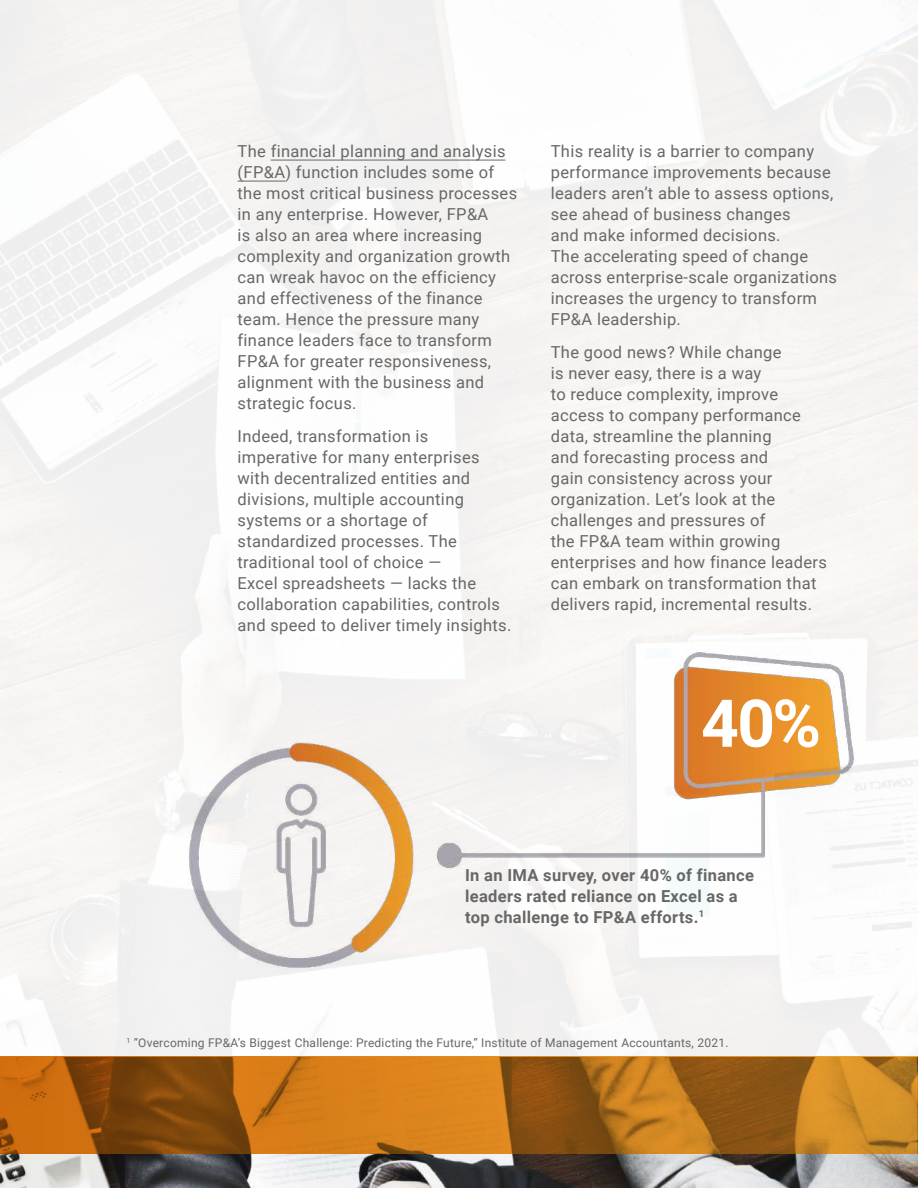
<style>
.page{position:relative;width:918px;height:1188px;background:#fff}
.page>*{position:absolute;margin:0;border:0;box-sizing:border-box;transform-origin:0 0}
.t1{font:700 66px "Roboto";color:#fff}
.t2{font:16.5px/21px "Roboto";letter-spacing:.02em;color:#666766}
.t3{font:700 16.5px/21px "Roboto";letter-spacing:.02em;color:#666766}
.t4{font:12px "Roboto";letter-spacing:.02em;color:#666766}
</style>
<div class="page">
<img style="left:1px;top:1154px;width:917px;height:34px">
<div style="left:0;top:0;width:918px;height:1057px;background:#f7f5f3"></div>
<svg style="left:0;top:1057px;width:918px;height:97px;background:#b26a17"></svg>
<hr style="left:271px;top:160px;width:234px;height:1px;background:#666766">
<hr style="left:238px;top:181px;width:47px;height:1px;background:#666766">
<img style="left:149px;top:742px;width:284px;height:252px">
<img style="left:346px;top:639px;width:549px;height:244px">
<p class="t2" style="left:238px;top:140px;width:281px">The financial planning and analysis (FP&amp;A) function includes some of the most critical business processes in any enterprise. However, FP&amp;A<br>is also an area where increasing complexity and organization growth can wreak havoc on the efficiency and effectiveness of the finance team. Hence the pressure many finance leaders face to transform<br>FP&amp;A for greater responsiveness, alignment with the business and strategic focus.</p>
<p class="t2" style="left:238px;top:425px;width:275px">Indeed, transformation is imperative for many enterprises with decentralized entities and divisions, multiple accounting systems or a shortage of standardized processes. The traditional tool of choice —<br>Excel spreadsheets — lacks the collaboration capabilities, controls and speed to deliver timely insights.</p>
<p class="t2" style="left:551px;top:140px;width:288px">This reality is a barrier to company performance improvements because leaders aren’t able to assess options, see ahead of business changes<br>and make informed decisions.<br>The accelerating speed of change across enterprise-scale organizations increases the urgency to transform<br>FP&amp;A leadership.</p>
<p class="t2" style="left:551px;top:341px;width:278px">The good news? While change<br>is never easy, there is a way<br>to reduce complexity, improve access to company performance data, streamline the planning<br>and forecasting process and<br>gain consistency across your organization. Let’s look at the challenges and pressures of<br>the FP&amp;A team within growing enterprises and how finance leaders can embark on transformation that delivers rapid, incremental results.</p>
<h1 class="t1" style="left:701px;top:677px;width:122px">40%</h1>
<p class="t3" style="left:465px;top:864px;width:291px">In an IMA survey, over 40% of finance leaders rated reliance on Excel as a top challenge to FP&amp;A efforts.<sup>1</sup></p>
<p class="t4" style="left:126px;top:1035px;width:604px"><sup>1</sup> ”Overcoming FP&amp;A’s Biggest Challenge: Predicting the Future,” Institute of Management Accountants, 2021.</p>
</div>
